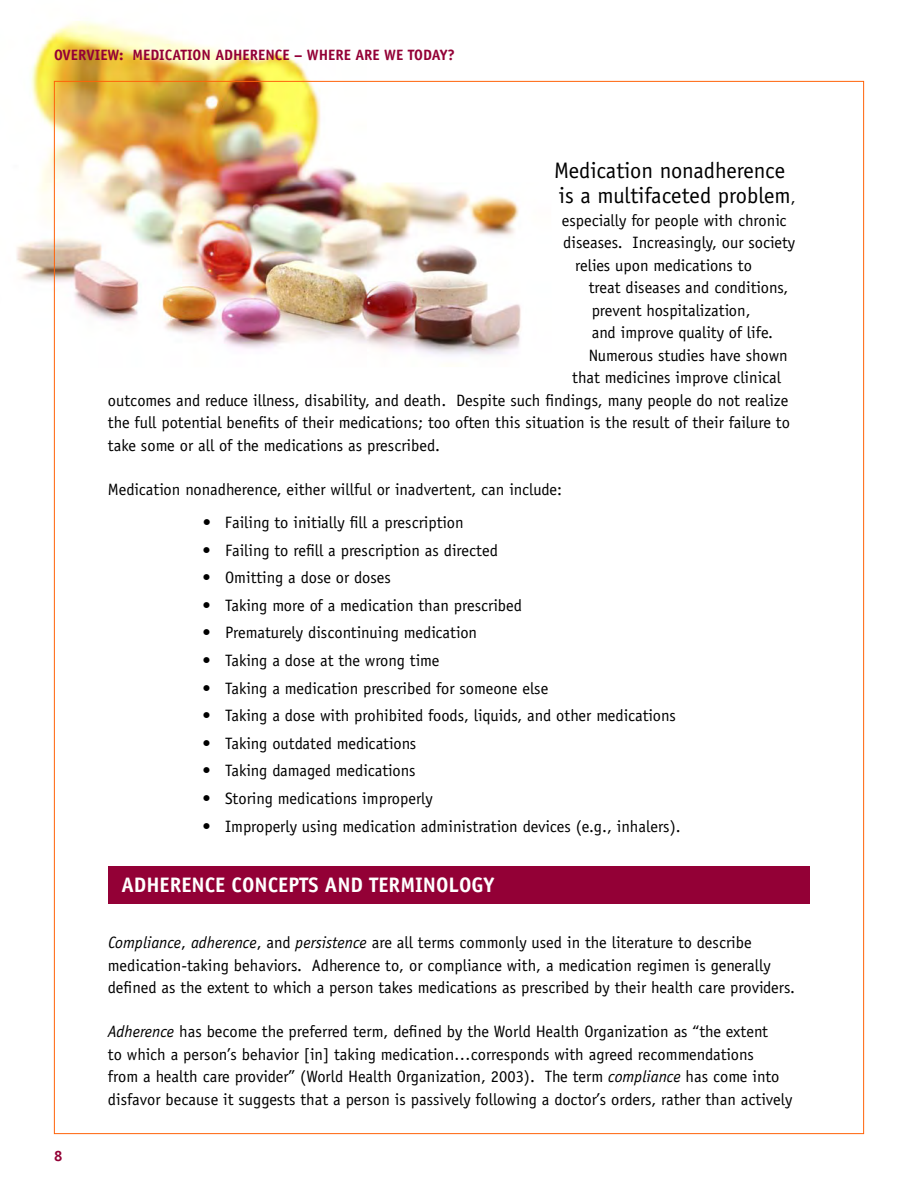
<style>
.page{position:relative;width:918px;height:1188px;background:#fff}
.page>*{position:absolute;margin:0;border:0;box-sizing:border-box;transform-origin:0 0}
.t1{font:22.5px/25.5px "Officina Sans";color:#000}
.t2{font:700 21px "Officina Sans";color:#fff}
.t3{font:16.5px/22.5px "Officina Sans";color:#000}
.t4{font:700 15px "Officina Sans";color:#930036}
.s1{font-size:16.5px}
.s2{font-style:italic}
</style>
<div class="page">
<img style="left:16px;top:21px;width:626px;height:452px">
<div style="left:108px;top:866px;width:702px;height:38px;background:#930036"></div>
<p class="t4" style="left:54px;top:45px;width:403px">OVERVIEW: MEDICATION ADHERENCE – WHERE ARE WE TODAY?</p>
<h1 class="t1" style="left:554px;top:158px;width:243px">Medication nonadherence is a multifaceted problem<span class="s1">,</span></h1>
<p class="t3" style="left:562px;top:209px;width:226px">especially for people with chronic</p>
<p class="t3" style="left:563px;top:232px;width:233px">diseases. Increasingly, our society</p>
<p class="t3" style="left:575px;top:254px;width:178px">relies upon medications to</p>
<p class="t3" style="left:589px;top:277px;width:201px">treat diseases and conditions,</p>
<p class="t3" style="left:592px;top:299px;width:160px">prevent hospitalization,</p>
<p class="t3" style="left:592px;top:322px;width:183px">and improve quality of life.</p>
<p class="t3" style="left:589px;top:344px;width:200px">Numerous studies have shown</p>
<p class="t3" style="left:572px;top:367px;width:210px">that medicines improve clinical</p>
<p class="t3" style="left:108px;top:389px;width:682px">outcomes and reduce illness, disability, and death. Despite such findings, many people do not realize</p>
<p class="t3" style="left:108px;top:412px;width:683px">the full potential benefits of their medications; too often this situation is the result of their failure to</p>
<p class="t3" style="left:108px;top:434px;width:333px">take some or all of the medications as prescribed.</p>
<p class="t3" style="left:108px;top:478px;width:455px">Medication nonadherence, either willful or inadvertent, can include:</p>
<p class="t3" style="left:202px;top:511px;width:263px"><span class="s2">•</span> Failing to initially fill a prescription</p>
<p class="t3" style="left:202px;top:539px;width:297px">• Failing to refill a prescription as directed</p>
<p class="t3" style="left:202px;top:566px;width:190px">• Omitting a dose or doses</p>
<p class="t3" style="left:202px;top:594px;width:321px">• Taking more of a medication than prescribed</p>
<p class="t3" style="left:202px;top:622px;width:276px">• Prematurely discontinuing medication</p>
<p class="t3" style="left:202px;top:649px;width:239px">• Taking a dose at the wrong time</p>
<p class="t3" style="left:202px;top:677px;width:347px">• Taking a medication prescribed for someone else</p>
<p class="t3" style="left:202px;top:704px;width:475px">• Taking a dose with prohibited foods, liquids, and other medications</p>
<p class="t3" style="left:202px;top:732px;width:215px">• Taking outdated medications</p>
<p class="t3" style="left:202px;top:760px;width:214px">• Taking damaged medications</p>
<p class="t3" style="left:202px;top:787px;width:232px">• Storing medications improperly</p>
<p class="t3" style="left:202px;top:815px;width:480px">• Improperly using medication administration devices (e.g., inhalers).</p>
<p class="t2" style="left:122px;top:872px;width:374px">ADHERENCE CONCEPTS AND TERMINOLOGY</p>
<p class="t4" style="left:54px;top:1147px;width:10px">8</p>
<p class="t3" style="left:108px;top:931px;width:689px"><span class="s2">Compliance</span>, <span class="s2">adherence</span>, and <span class="s2">persistence</span> are all terms commonly used in the literature to describe medication-taking behaviors. Adherence to, or compliance with, a medication regimen is generally defined as the extent to which a person takes medications as prescribed by their health care providers.</p>
<p class="t3" style="left:108px;top:1020px;width:686px"><span class="s2">Adherence</span> has become the preferred term, defined by the World Health Organization as “the extent<br>to which a person’s behavior [in] taking medication…corresponds with agreed recommendations<br>from a health care provider” (World Health Organization, 2003). The term <span class="s2">compliance</span> has come into disfavor because it suggests that a person is passively following a doctor’s orders, rather than actively</p>
</div>
